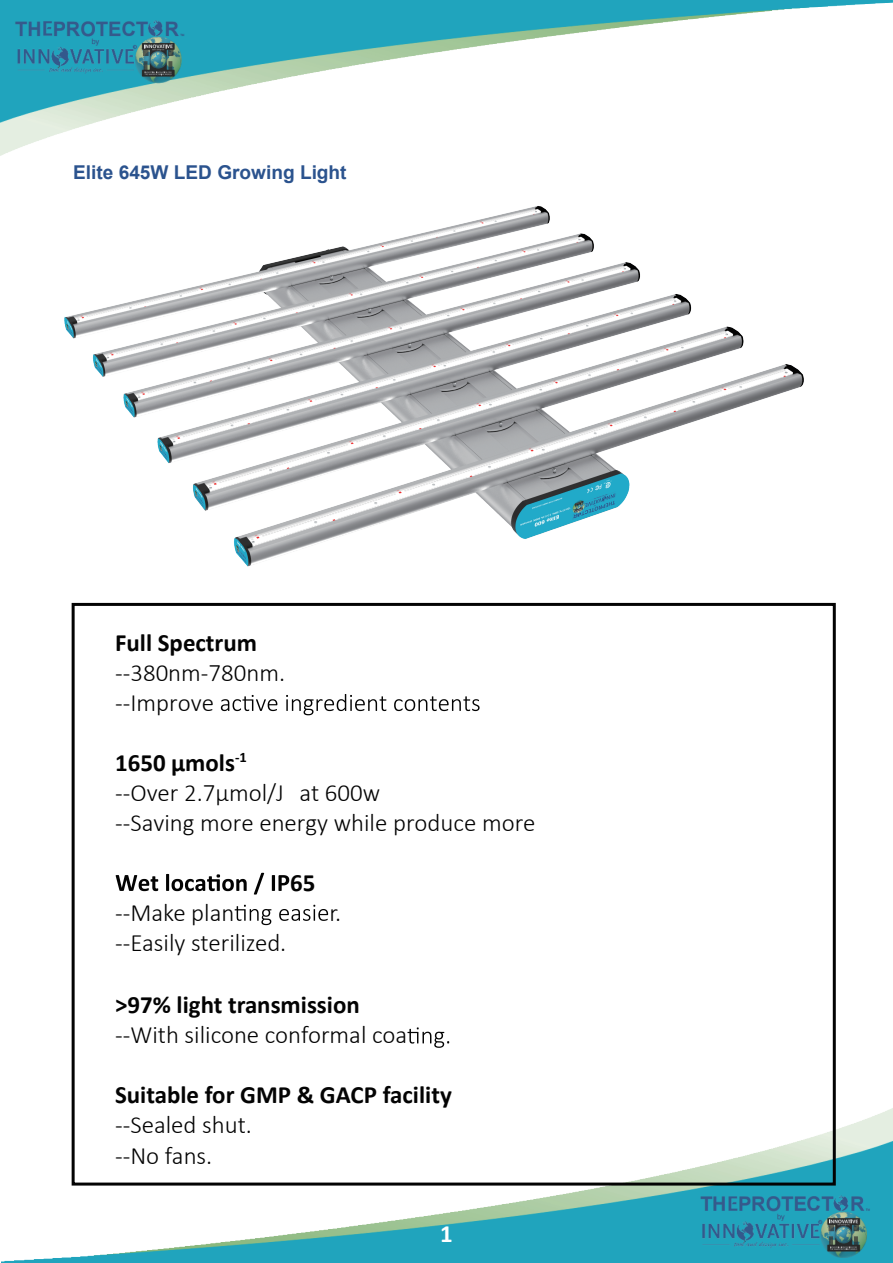
<style>
.page{position:relative;width:893px;height:1263px;background:#fff}
.page>*{position:absolute;margin:0;border:0;box-sizing:border-box;transform-origin:0 0}
.t1{font:300 24.9px/31px "Calibri";color:#030303}
.t2{font:700 24.9px "Calibri";color:#030303}
.t3{font:700 24.9px "Calibri";color:#fff}
.t4{font:700 19.05px "Arial";color:#2b538e}
</style>
<div class="page">
<img style="left:1px;top:1107px;width:891px;height:156px">
<div style="left:72px;top:603px;width:764px;height:582px;border:3px solid #030303"></div>
<svg style="left:407px;top:1027px;width:42px;height:21px"></svg>
<svg style="left:221px;top:694px;width:259px;height:21px"></svg>
<svg style="left:116px;top:873px;width:173px;height:21px"></svg>
<svg style="left:235px;top:905px;width:93px;height:20px"></svg>
<img style="left:1px;top:0;width:891px;height:156px">
<img style="left:64px;top:206px;width:740px;height:361px">
<p class="t4" style="left:73px;top:159px;width:275px">Elite 645W LED Growing Light</p>
<p class="t2" style="left:115px;top:625px;width:143px">Full Spectrum</p>
<p class="t1" style="left:115px;top:657px;width:172px;line-height:29.8px">--380nm-780nm. --Improve</p>
<p class="t2" style="left:115px;top:745px;width:133px">1650 µmols<sup>-1</sup></p>
<p class="t1" style="left:115px;top:777px;width:422px;line-height:30.2px">--Over 2.7µmol/J at 600w<br>--Saving more energy while produce more</p>
<p class="t2" style="left:290px;top:865px;width:27px">65</p>
<p class="t1" style="left:115px;top:897px;width:121px">--Make plan</p>
<p class="t1" style="left:329px;top:897px;width:13px">r.</p>
<p class="t1" style="left:115px;top:926px;width:173px">--Easily sterilized.</p>
<p class="t2" style="left:115px;top:987px;width:246px">&gt;97% light transmission</p>
<p class="t1" style="left:115px;top:1019px;width:294px">--With silicone conformal coa</p>
<p class="t2" style="left:115px;top:1077px;width:338px">Suitable for GMP &amp; GACP facility</p>
<p class="t1" style="left:115px;top:1109px;width:138px">--Sealed shut. --No fans.</p>
<p class="t3" style="left:440px;top:1216px;width:14px">1</p>
</div>
